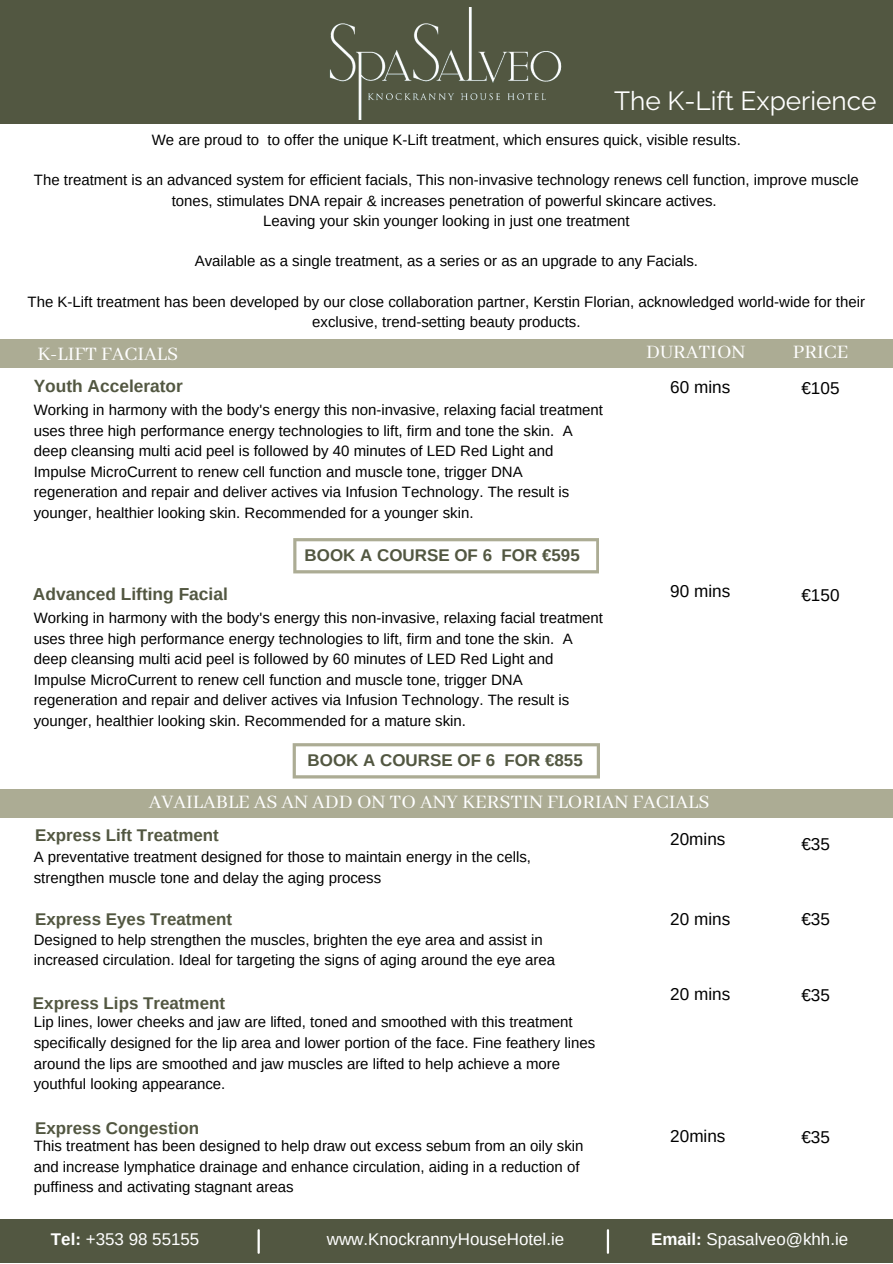
<style>
.page{position:relative;width:893px;height:1264px;background:#fff}
.page>*{position:absolute;margin:0;border:0;box-sizing:border-box;transform-origin:0 0}
.t1{font:26.25px "Raleway";color:#fff}
.t2{font:21.15px "Abhaya Libre";color:#fff}
.t3{font:700 17.4px "Arimo";color:#525741}
.t4{font:700 17.25px "Arimo";color:#525741}
.t5{font:17.1px "Arimo";color:#000}
.t6{font:700 16.95px "Arimo";color:#525741}
.t7{font:16.95px "Arimo";color:#fff}
.t8{font:15px/20.5px "Arimo";color:#000}
.s1{font-weight:700}
</style>
<div class="page">
<div style="left:0;top:0;width:892px;height:123px;background:#525741"></div>
<img style="left:329px;top:7px;width:233px;height:113px">
<div style="left:0;top:1219px;width:892px;height:43px;background:#525741"></div>
<hr style="left:257px;top:1230px;width:3px;height:22px;background:#fff">
<hr style="left:606px;top:1230px;width:3px;height:22px;background:#fff">
<div style="left:0;top:339px;width:892px;height:28px;background:#acac94"></div>
<svg style="left:293px;top:538px;width:306px;height:35px"></svg>
<svg style="left:292px;top:743px;width:308px;height:35px"></svg>
<div style="left:0;top:788px;width:892px;height:29px;background:#acac94"></div>
<p class="t1" style="left:614px;top:85px;width:264px">The K-Lift Experience</p>
<p class="t8" style="left:152px;top:129px;width:590px">We are proud to to offer the unique K-Lift treatment, which ensures quick, visible results.</p>
<p class="t8" style="left:34px;top:170px;width:826px;text-align:center">The treatment is an advanced system for efficient facials, This non-invasive technology renews cell function, improve muscle tones, stimulates DNA repair &amp; increases penetration of powerful skincare actives.</p>
<p class="t8" style="left:263px;top:210px;width:368px">Leaving your skin younger looking in just one treatment</p>
<p class="t8" style="left:195px;top:251px;width:504px">Available as a single treatment, as a series or as an upgrade to any Facials.</p>
<p class="t8" style="left:28px;top:291px;width:838px;text-align:center">The K-Lift treatment has been developed by our close collaboration partner, Kerstin Florian, acknowledged world-wide for their exclusive, trend-setting beauty products.</p>
<p class="t2" style="left:37px;top:342px;width:142px">K-LIFT FACIALS</p>
<p class="t2" style="left:646px;top:340px;width:101px">DURATION</p>
<p class="t2" style="left:792px;top:340px;width:57px">PRICE</p>
<p class="t4" style="left:34px;top:376px;width:151px">Youth Accelerator</p>
<p class="t8" style="left:34px;top:399px;width:570px">Working in harmony with the body's energy this non-invasive, relaxing facial treatment uses three high performance energy technologies to lift, firm and tone the skin. A deep cleansing multi acid peel is followed by 40 minutes of LED Red Light and Impulse MicroCurrent to renew cell function and muscle tone, trigger DNA regeneration and repair and deliver actives via Infusion Technology. The result is younger, healthier looking skin. Recommended for a younger skin.</p>
<p class="t3" style="left:33px;top:584px;width:196px">Advanced Lifting Facial</p>
<p class="t6" style="left:304px;top:545px;width:276px">BOOK A COURSE OF 6 FOR €595</p>
<p class="t8" style="left:34px;top:607px;width:570px">Working in harmony with the body's energy this non-invasive, relaxing facial treatment uses three high performance energy technologies to lift, firm and tone the skin. A deep cleansing multi acid peel is followed by 60 minutes of LED Red Light and Impulse MicroCurrent to renew cell function and muscle tone, trigger DNA regeneration and repair and deliver actives via Infusion Technology. The result is younger, healthier looking skin. Recommended for a mature skin.</p>
<p class="t6" style="left:307px;top:750px;width:276px">BOOK A COURSE OF 6 FOR €855</p>
<p class="t5" style="left:670px;top:377px;width:61px">60 mins</p>
<p class="t5" style="left:670px;top:581px;width:61px">90 mins</p>
<p class="t2" style="left:149px;top:790px;width:562px">AVAILABLE AS AN ADD ON TO ANY KERSTIN FLORIAN FACIALS</p>
<p class="t6" style="left:35px;top:825px;width:185px">Express Lift Treatment</p>
<p class="t8" style="left:34px;top:846px;width:498px">A preventative treatment designed for those to maintain energy in the cells, strengthen muscle tone and delay the aging process</p>
<p class="t6" style="left:35px;top:909px;width:198px">Express Eyes Treatment</p>
<p class="t8" style="left:34px;top:929px;width:523px">Designed to help strengthen the muscles, brighten the eye area and assist in increased circulation. Ideal for targeting the signs of aging around the eye area</p>
<p class="t6" style="left:33px;top:993px;width:194px">Express Lips Treatment</p>
<p class="t8" style="left:34px;top:1011px;width:563px">Lip lines, lower cheeks and jaw are lifted, toned and smoothed with this treatment specifically designed for the lip area and lower portion of the face. Fine feathery lines around the lips are smoothed and jaw muscles are lifted to help achieve a more youthful looking appearance.</p>
<p class="t6" style="left:35px;top:1118px;width:165px">Express Congestion</p>
<p class="t8" style="left:34px;top:1135px;width:551px">This treatment has been designed to help draw out excess sebum from an oily skin and increase lymphatice drainage and enhance circulation, aiding in a reduction of puffiness and activating stagnant areas</p>
<p class="t5" style="left:670px;top:829px;width:57px">20mins</p>
<p class="t5" style="left:670px;top:910px;width:61px">20 mins</p>
<p class="t5" style="left:670px;top:985px;width:61px">20 mins</p>
<p class="t5" style="left:670px;top:1126px;width:57px">20mins</p>
<p class="t5" style="left:801px;top:378px;width:40px">€105</p>
<p class="t5" style="left:801px;top:585px;width:40px">€150</p>
<p class="t5" style="left:801px;top:834px;width:30px">€35</p>
<p class="t5" style="left:801px;top:909px;width:30px">€35</p>
<p class="t5" style="left:801px;top:985px;width:30px">€35</p>
<p class="t5" style="left:801px;top:1127px;width:30px">€35</p>
<p class="t7" style="left:51px;top:1229px;width:150px"><span class="s1">Tel:</span> +353 98 55155</p>
<p class="t7" style="left:327px;top:1229px;width:239px">www.KnockrannyHouseHotel.ie</p>
<p class="t7" style="left:651px;top:1229px;width:199px"><span class="s1">Email:</span> Spasalveo@khh.ie</p>
</div>
